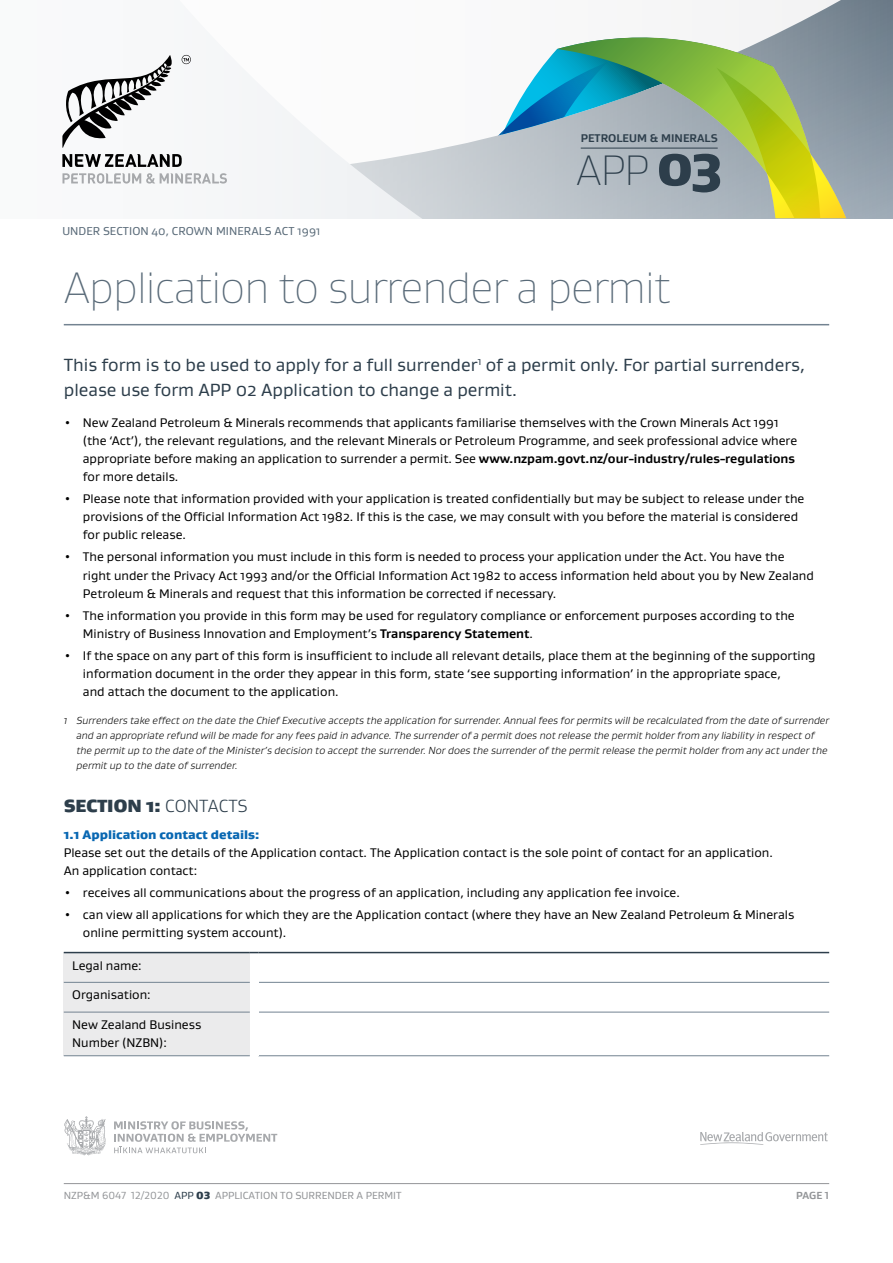
<style>
.page{position:relative;width:893px;height:1263px;background:#fff}
.page>*{position:absolute;margin:0;border:0;box-sizing:border-box;transform-origin:0 0}
.t1{font:100 45px "Gustan";letter-spacing:-.02em;color:#596a78}
.t2{font:100 43.5px "Gustan";color:#2d3e4b}
.t3{font:18px/25.5px "Gustan";color:#2d3e4b}
.t4{font:900 18px "Gustan";color:#2d3e4b}
.t5{font:12.75px/18px "Gustan";color:#000}
.t6{font:900 12.75px "Gustan";color:#0867b2}
.t7{font:11.7px "Gustan";letter-spacing:.005em;color:#596a78}
.t8{font:700 11.4px "Gustan";letter-spacing:.005em;color:#2d3e4b}
.t9{font:italic 300 10.5px/15px "Gustan";color:#000}
.t10{font:10.5px "Gustan";color:#939598}
.t11{font:700 10.5px "Gustan";color:#939598}
.s1{font-weight:900;font-size:54px}
.s2{font-weight:700}
.s3{font-weight:300}
.s4{color:#2d3e4b}
.s5{font-weight:900;color:#2d3e4b}
</style>
<div class="page">
<svg style="left:783px;top:0;width:110px;height:218px;background:#8b98a4"></svg>
<svg style="left:181px;top:0;width:602px;height:218px"></svg>
<svg style="left:476px;top:29px;width:81px;height:33px"></svg>
<svg style="left:557px;top:29px;width:271px;height:33px"></svg>
<svg style="left:447px;top:62px;width:407px;height:156px;background:#a3bca3"></svg>
<svg style="left:62px;top:55px;width:110px;height:93px"></svg>
<svg style="left:182px;top:55px;width:9px;height:9px"></svg>
<svg style="left:62px;top:154px;width:120px;height:13px"></svg>
<svg style="left:62px;top:173px;width:165px;height:11px"></svg>
<svg style="left:64px;top:1116px;width:42px;height:39px"></svg>
<svg style="left:114px;top:1121px;width:163px;height:32px"></svg>
<svg style="left:700px;top:1132px;width:128px;height:13px"></svg>
<hr style="left:64px;top:1183px;width:765px;height:1px;background:#939598">
<hr style="left:258px;top:982px;width:571px;height:1px;background:#738391">
<hr style="left:258px;top:1055px;width:571px;height:1px;background:#738391">
<hr style="left:258px;top:1012px;width:571px;height:1px;background:#738391">
<hr style="left:64px;top:324px;width:765px;height:1px;background:#738391">
<hr style="left:581px;top:148px;width:137px;height:1px;background:#2d3e4b">
<div style="left:64px;top:952px;width:186px;height:30px;background:#ebebec"></div>
<div style="left:64px;top:982px;width:186px;height:30px;background:#ebebec"></div>
<div style="left:64px;top:1012px;width:186px;height:44px;background:#ebebec"></div>
<hr style="left:64px;top:1012px;width:186px;height:1px;background:#738391">
<hr style="left:64px;top:1055px;width:186px;height:1px;background:#738391">
<hr style="left:258px;top:952px;width:571px;height:1px;background:#2d3e4b">
<hr style="left:64px;top:952px;width:186px;height:1px;background:#2d3e4b">
<hr style="left:64px;top:982px;width:186px;height:1px;background:#738391">
<h6 class="t8" style="left:581px;top:130px;width:138px">PETROLEUM &amp; MINERALS</h6>
<p class="t2" style="left:576px;top:143px;width:148px">APP <span class="s1">03</span></p>
<p class="t7" style="left:62px;top:223px;width:260px">UNDER SECTION 40, CROWN MINERALS ACT 1991</p>
<h1 class="t1" style="left:64px;top:260px;width:609px">Application to surrender a permit</h1>
<h4 class="t3" style="left:64px;top:351px;width:743px">This form is to be used to apply for a full surrender<sup>1</sup> of a permit only. For partial surrenders, please use form APP 02 Application to change a permit.</h4>
<p class="t5" style="left:83px;top:413px;width:716px;text-indent:-19px">• New Zealand Petroleum &amp; Minerals recommends that applicants familiarise themselves with the Crown Minerals Act 1991 (the ‘Act’), the relevant regulations, and the relevant Minerals or Petroleum Programme, and seek professional advice where appropriate before making an application to surrender a permit. See <span class="s2">www.nzpam.govt.nz/our-industry/rules-regulations </span>for more details.</p>
<p class="t5" style="left:83px;top:489px;width:723px;text-indent:-19px">• Please note that information provided with your application is treated confdentially but may be subject to release under the provisions of the Offcial Information Act 1982. If this is the case, we may consult with you before the material is considered for public release.</p>
<p class="t5" style="left:83px;top:548px;width:732px;text-indent:-19px">• The personal information you must include in this form is needed to process your application under the Act. You have the right under the Privacy Act 1993 and/or the Offcial Information Act 1982 to access information held about you by New Zealand<br>Petroleum &amp; Minerals and request that this information be corrected if necessary.</p>
<p class="t5" style="left:83px;top:606px;width:713px;text-indent:-19px">• The information you provide in this form may be used for regulatory compliance or enforcement purposes according to the<br>Ministry of Business Innovation and Employment’s <span class="s2">Transparency Statement</span>.</p>
<p class="t5" style="left:83px;top:646px;width:734px;text-indent:-19px">• If the space on any part of this form is insuffcient to include all relevant details, place them at the beginning of the supporting information document in the order they appear in this form, state ‘see supporting information’ in the appropriate space,<br>and attach the document to the application.</p>
<p class="t9" style="left:77px;top:712px;width:754px">Surrenders take effect on the date the Chief Executive accepts the application for surrender. Annual fees for permits will be recalculated from the date of surrender and an appropriate refund will be made for any fees paid in advance. The surrender of a permit does not release the permit holder from any liability in respect of the permit up to the date of the Minister’s decision to accept the surrender. Nor does the surrender of the permit release the permit holder from any act under the permit up to the date of surrender.</p>
<p class="t4" style="left:64px;top:794px;width:186px">SECTION 1: <span class="s3">CONTACTS</span></p>
<h6 class="t6" style="left:64px;top:826px;width:197px">1.1 Application contact details:</h6>
<p class="t5" style="left:64px;top:843px;width:711px">Please set out the details of the Application contact. The Application contact is the sole point of contact for an application.<br>An application contact:</p>
<p class="t5" style="left:64px;top:883px;width:618px">• receives all communications about the progress of an application, including any application fee invoice.</p>
<p class="t5" style="left:83px;top:905px;width:713px;text-indent:-19px">• can view all applications for which they are the Application contact (where they have an New Zealand Petroleum &amp; Minerals online permitting system account).</p>
<p class="t5" style="left:72px;top:956px;width:71px">Legal name:</p>
<p class="t5" style="left:72px;top:986px;width:80px">Organisation:</p>
<p class="t5" style="left:72px;top:1015px;width:130px">New Zealand Business<br>Number (NZBN):</p>
<p class="t9" style="left:64px;top:712px;width:5px">1</p>
<p class="t10" style="left:64px;top:1189px;width:339px">NZP&amp;M 6047 12/2020 <span class="s4">APP</span> <span class="s5">03</span> APPLICATION TO SURRENDER A PERMIT</p>
<p class="t11" style="left:796px;top:1189px;width:35px">PAGE 1</p>
</div>
